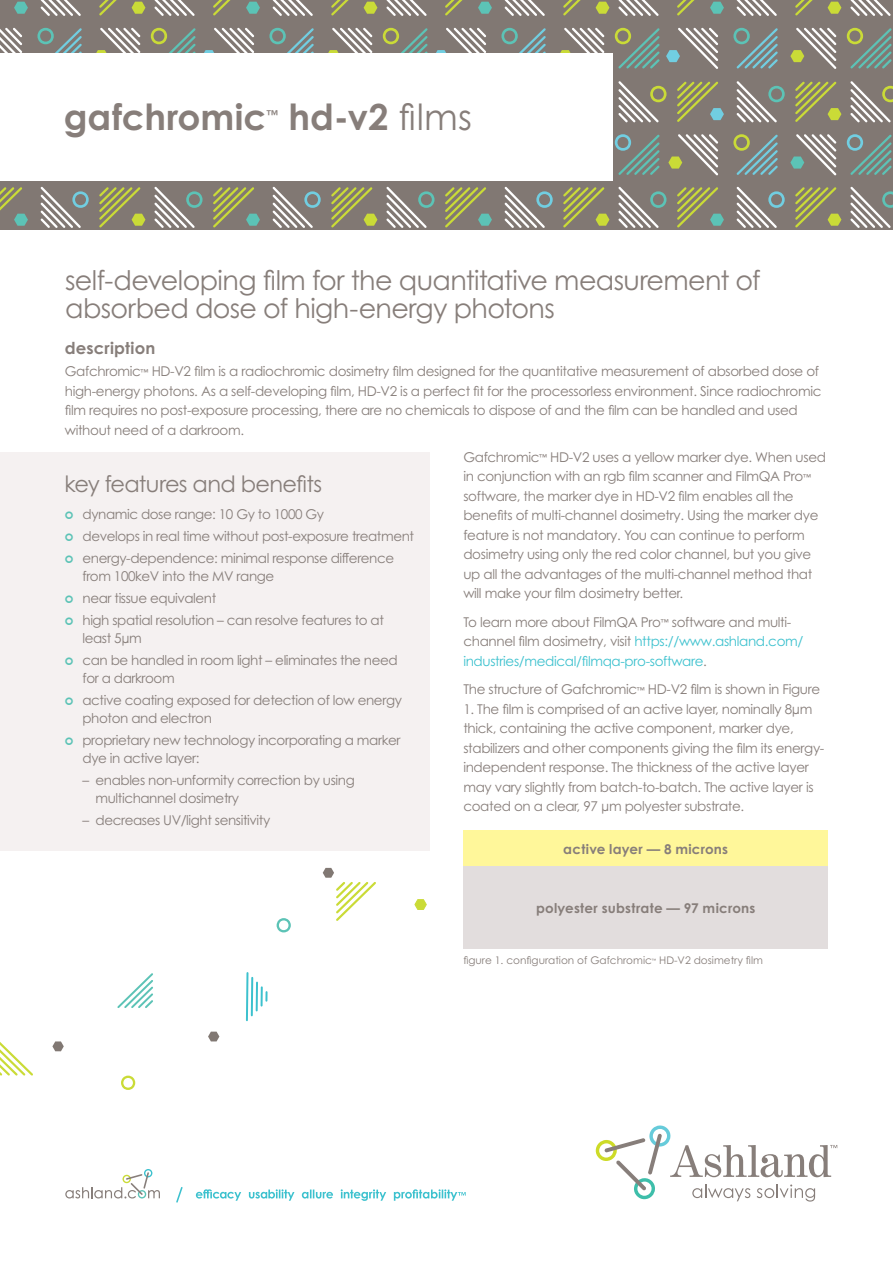
<style>
.page{position:relative;width:893px;height:1263px;background:#fff}
.page>*{position:absolute;margin:0;border:0;box-sizing:border-box;transform-origin:0 0}
.ASH_Title_Block_mm{font:700 36px "Century Gothic Pro";letter-spacing:.005em;color:#877e7a}
.ASH_Marketing_LeadIn{font:27px/28.5px "Century Gothic Pro";letter-spacing:-.025em;color:#877e7a}
.ASH_Key_Features_Ben{font:22.5px "Century Gothic Pro";letter-spacing:-.03em;color:#877e7a}
.ASH_Head_mm{font:700 16.5px "Century Gothic Pro";letter-spacing:.01em;color:#877e7a}
.ASH_Body_Copy_9_13{font:13.5px/19.5px "Century Gothic Pro";letter-spacing:-.025em;color:#877e7a}
.ASH_Bullet_mm{font:13.5px/18px "Century Gothic Pro";letter-spacing:-.03em;color:#877e7a}
.ASH_Figure_Table_Hea{font:700 13.5px "Century Gothic Pro";letter-spacing:.02em;color:#877e7a}
.ASH_Title_Block_mm-2{font:700 12.3px "Century Gothic Pro";color:#877e7a}
.ASH_Caption_mm{font:10.5px "Century Gothic Pro";color:#877e7a}
.ASH_Caption_mm-2{font:4.35px "Century Gothic Pro";color:#877e7a}
.s1{font-weight:400}
.s2{font-size:7.8px}
.s3{color:#3cc1ce}
</style>
<div class="page">
<svg style="left:0;top:0;width:893px;height:230px;background:#8c8b7e"></svg>
<svg style="left:596px;top:1125px;width:241px;height:76px"></svg>
<svg style="left:65px;top:1169px;width:95px;height:29px"></svg>
<svg style="left:196px;top:1189px;width:270px;height:12px"></svg>
<svg style="left:176px;top:1187px;width:7px;height:16px"></svg>
<div style="left:0;top:53px;width:612px;height:128px;background:#fff"></div>
<div style="left:0;top:452px;width:430px;height:398px;background:#f5f1f1"></div>
<div style="left:463px;top:831px;width:365px;height:36px;background:#fff79a"></div>
<div style="left:463px;top:867px;width:365px;height:82px;background:#e2dddd"></div>
<svg style="left:277px;top:918px;width:14px;height:14px"></svg>
<svg style="left:121px;top:1075px;width:14px;height:15px"></svg>
<svg style="left:0;top:1042px;width:33px;height:34px"></svg>
<svg style="left:117px;top:973px;width:36px;height:35px"></svg>
<svg style="left:245px;top:972px;width:23px;height:50px"></svg>
<svg style="left:414px;top:899px;width:13px;height:11px"></svg>
<svg style="left:208px;top:1032px;width:11px;height:9px"></svg>
<svg style="left:323px;top:868px;width:53px;height:53px"></svg>
<svg style="left:52px;top:1041px;width:12px;height:10px"></svg>
<p class="ASH_Title_Block_mm" style="left:64px;top:95px;width:204px">gafchromic</p>
<p class="ASH_Title_Block_mm-2" style="left:266px;top:107px;width:14px">™</p>
<p class="ASH_Title_Block_mm" style="left:289px;top:95px;width:185px">hd-v2 <span class="s1">films</span></p>
<p class="ASH_Marketing_LeadIn" style="left:65px;top:266px;width:697px">self-developing film for the quantitative measurement of absorbed dose of high-energy photons</p>
<p class="ASH_Head_mm" style="left:65px;top:337px;width:92px">description</p>
<p class="ASH_Body_Copy_9_13" style="left:65px;top:361px;width:758px">Gafchromic<span class="s2">™</span> HD-V2 film is a radiochromic dosimetry film designed for the quantitative measurement of absorbed dose of high-energy photons. As a self-developing film, HD-V2 is a perfect fit for the processorless environment. Since radiochromic film requires no post-exposure processing, there are no chemicals to dispose of and the film can be handled and used without need of a darkroom.</p>
<p class="ASH_Body_Copy_9_13" style="left:463px;top:447px;width:364px">Gafchromic<span class="s2">™</span> HD-V2 uses a yellow marker dye. When used in conjunction with an rgb film scanner and FilmQA Pro<span class="s2">™ </span>software, the marker dye in HD-V2 film enables all the benefits of multi-channel dosimetry. Using the marker dye feature is not mandatory. You can continue to perform dosimetry using only the red color channel, but you give up all the advantages of the multi-channel method that will make your film dosimetry better.</p>
<p class="ASH_Body_Copy_9_13" style="left:463px;top:612px;width:341px">To learn more about FilmQA Pro<span class="s2">™</span> software and multi&shy;channel film dosimetry, visit <span class="s3">https://www.ashland.com/ industries/medical/filmqa-pro-software</span>.</p>
<p class="ASH_Body_Copy_9_13" style="left:463px;top:679px;width:358px">The structure of Gafchromic<span class="s2">™</span> HD-V2 film is shown in Figure</p>
<p class="ASH_Body_Copy_9_13" style="left:463px;top:699px;width:363px">1. The film is comprised of an active layer, nominally 8μm thick, containing the active component, marker dye, stabilizers and other components giving the film its energy&shy;independent response. The thickness of the active layer may vary slightly from batch-to-batch. The active layer is coated on a clear, 97 μm polyester substrate.</p>
<p class="ASH_Key_Features_Ben" style="left:64px;top:471px;width:259px">key features and benefits</p>
<p class="ASH_Bullet_mm" style="left:82px;top:505px;width:243px">dynamic dose range: 10 Gy to 1000 Gy</p>
<p class="ASH_Bullet_mm" style="left:82px;top:527px;width:333px">develops in real time without post-exposure treatment</p>
<p class="ASH_Bullet_mm" style="left:82px;top:549px;width:313px">energy-dependence: minimal response difference from 100keV into the MV range</p>
<p class="ASH_Bullet_mm" style="left:82px;top:589px;width:135px">near tissue equivalent</p>
<p class="ASH_Bullet_mm" style="left:82px;top:611px;width:303px">high spatial resolution – can resolve features to at least 5μm</p>
<p class="ASH_Bullet_mm" style="left:82px;top:651px;width:317px">can be handled in room light – eliminates the need for a darkroom</p>
<p class="ASH_Bullet_mm" style="left:82px;top:691px;width:321px">active coating exposed for detection of low energy photon and electron</p>
<p class="ASH_Bullet_mm" style="left:82px;top:731px;width:319px">proprietary new technology incorporating a marker dye in active layer:</p>
<p class="ASH_Bullet_mm" style="left:96px;top:771px;width:261px;text-indent:-13px">– enables non-unformity correction by using multichannel dosimetry</p>
<p class="ASH_Bullet_mm" style="left:82px;top:810px;width:189px">– decreases UV/light sensitivity</p>
<p class="ASH_Figure_Table_Hea" style="left:563px;top:840px;width:166px">active layer — 8 microns</p>
<p class="ASH_Figure_Table_Hea" style="left:536px;top:899px;width:221px">polyester substrate — 97 microns</p>
<p class="ASH_Caption_mm" style="left:463px;top:954px;width:190px">figure 1. configuration of Gafchromic</p>
<p class="ASH_Caption_mm-2" style="left:652px;top:958px;width:6px">™</p>
<p class="ASH_Caption_mm" style="left:659px;top:954px;width:105px">HD-V2 dosimetry film</p>
</div>
